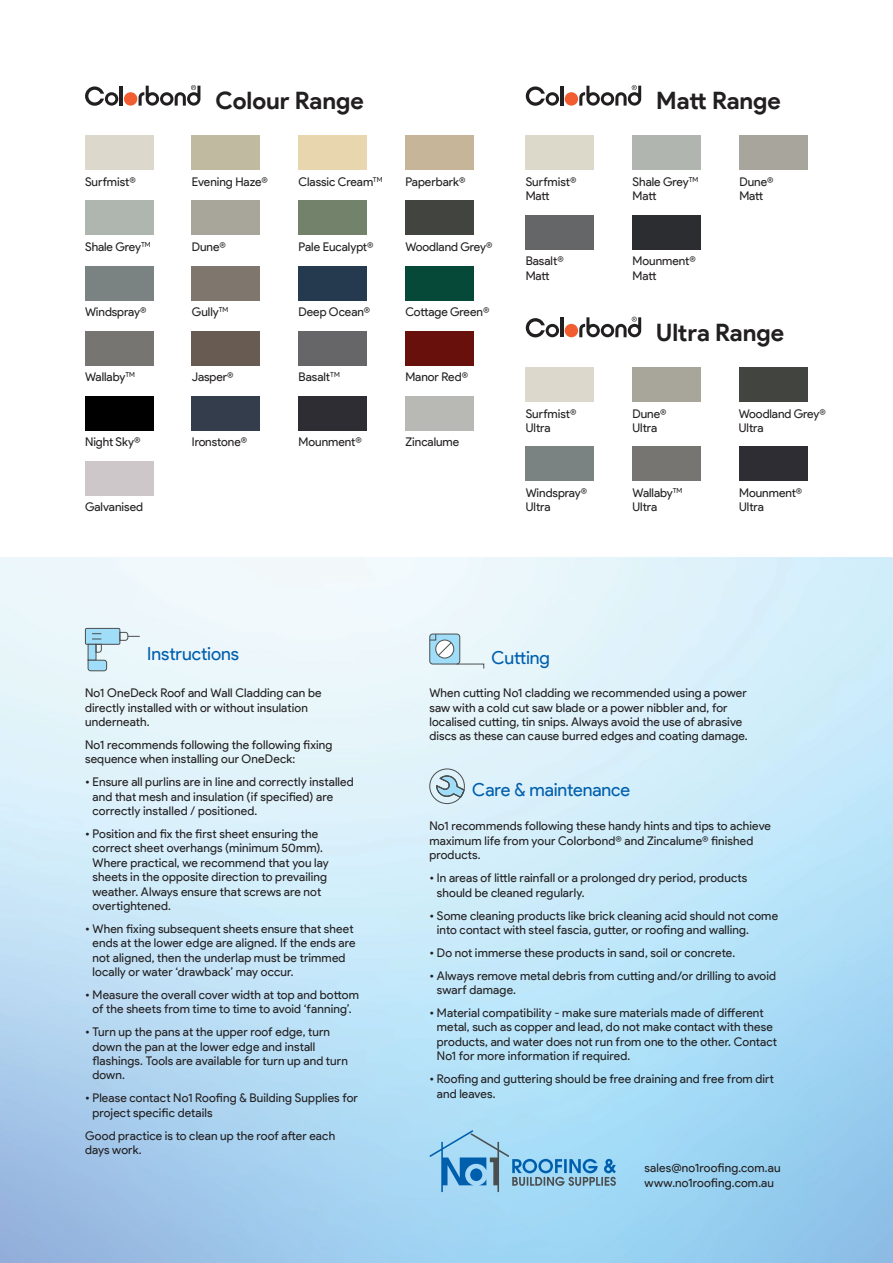
<style>
.page{position:relative;width:893px;height:1263px;background:#fff}
.page>*{position:absolute;margin:0;border:0;box-sizing:border-box;transform-origin:0 0}
.t1{font:700 24px "Product Sans";letter-spacing:-.005em;color:#221f20}
.t2{font:18px "Product Sans";letter-spacing:-.005em;color:#005fad}
.t3{font:12px/14.4px "Product Sans";letter-spacing:.01em;color:#221f20}
.t4{font:12px/14.4px "Product Sans";letter-spacing:-.01em;color:#221f20}
</style>
<div class="page">
<img style="left:0;top:85px;width:893px;height:1178px">
<svg style="left:85px;top:86px;width:33px;height:20px"></svg>
<hr style="left:120px;top:86px;width:3px;height:20px;background:#221f20">
<div style="left:124px;top:92px;width:13px;height:14px;background:#f15c30;border-radius:50%"></div>
<svg style="left:139px;top:85px;width:61px;height:21px"></svg>
<div style="left:85px;top:136px;width:68px;height:34px;background:#ddd8cc"></div>
<div style="left:405px;top:136px;width:68px;height:34px;background:#c6b599"></div>
<div style="left:192px;top:136px;width:68px;height:34px;background:#bfbaa0"></div>
<div style="left:299px;top:136px;width:68px;height:34px;background:#e8d6af"></div>
<div style="left:85px;top:201px;width:68px;height:34px;background:#afb5af"></div>
<div style="left:192px;top:201px;width:68px;height:34px;background:#a8a59b"></div>
<div style="left:299px;top:201px;width:68px;height:34px;background:#72826b"></div>
<div style="left:405px;top:201px;width:68px;height:34px;background:#42443f"></div>
<div style="left:405px;top:266px;width:68px;height:34px;background:#074938"></div>
<div style="left:85px;top:266px;width:68px;height:34px;background:#7a8282"></div>
<div style="left:192px;top:266px;width:68px;height:34px;background:#7f776d"></div>
<div style="left:299px;top:266px;width:68px;height:34px;background:#263a4f"></div>
<div style="left:405px;top:331px;width:68px;height:34px;background:#68110c"></div>
<div style="left:192px;top:331px;width:68px;height:34px;background:#685b51"></div>
<div style="left:85px;top:331px;width:68px;height:34px;background:#777572"></div>
<div style="left:299px;top:331px;width:68px;height:34px;background:#666668"></div>
<div style="left:85px;top:396px;width:68px;height:34px;background:#000"></div>
<div style="left:192px;top:396px;width:68px;height:34px;background:#333d4c"></div>
<div style="left:299px;top:396px;width:68px;height:34px;background:#2d2d33"></div>
<div style="left:405px;top:396px;width:68px;height:34px;background:#b8b9b4"></div>
<div style="left:85px;top:461px;width:68px;height:34px;background:#cec7c9"></div>
<svg style="left:526px;top:318px;width:33px;height:19px"></svg>
<hr style="left:560px;top:317px;width:3px;height:20px;background:#221f20">
<div style="left:565px;top:324px;width:13px;height:13px;background:#f15c30;border-radius:50%"></div>
<svg style="left:579px;top:317px;width:62px;height:20px"></svg>
<div style="left:526px;top:367px;width:68px;height:34px;background:#ddd8cc"></div>
<div style="left:633px;top:367px;width:68px;height:34px;background:#a8a59b"></div>
<div style="left:739px;top:367px;width:68px;height:34px;background:#42443f"></div>
<div style="left:526px;top:447px;width:68px;height:34px;background:#7a8282"></div>
<div style="left:632px;top:447px;width:68px;height:34px;background:#777572"></div>
<div style="left:739px;top:447px;width:68px;height:34px;background:#2d2d33"></div>
<svg style="left:526px;top:86px;width:33px;height:20px"></svg>
<hr style="left:560px;top:86px;width:3px;height:20px;background:#221f20">
<div style="left:565px;top:92px;width:13px;height:14px;background:#f15c30;border-radius:50%"></div>
<svg style="left:579px;top:85px;width:62px;height:21px"></svg>
<div style="left:526px;top:215px;width:68px;height:34px;background:#656668"></div>
<div style="left:633px;top:215px;width:68px;height:34px;background:#2c2d31"></div>
<div style="left:633px;top:136px;width:68px;height:34px;background:#b0b5b0"></div>
<div style="left:739px;top:136px;width:68px;height:34px;background:#a8a59c"></div>
<div style="left:526px;top:136px;width:68px;height:34px;background:#dcd9cb"></div>
<div style="left:85px;top:628px;width:35px;height:16px;background:#9fddf8"></div>
<div style="left:85px;top:628px;width:35px;height:17px;border:1px solid #4b4e4f"></div>
<div style="left:88px;top:644px;width:8px;height:17px;background:#9fddf8"></div>
<svg style="left:87px;top:659px;width:20px;height:12px"></svg>
<svg style="left:119px;top:632px;width:21px;height:9px"></svg>
<svg style="left:92px;top:633px;width:10px;height:20px"></svg>
<svg style="left:429px;top:1130px;width:187px;height:62px;background:#8ac2e2"></svg>
<div style="left:430px;top:634px;width:30px;height:30px;background:#9fddf8;border-radius:3px"></div>
<div style="left:429px;top:634px;width:31px;height:30px;border:1px solid #4b4e4f;border-radius:3px"></div>
<svg style="left:456px;top:663px;width:28px;height:6px"></svg>
<div style="left:435px;top:640px;width:19px;height:18px;border:1px solid #4b4e4f;border-radius:50%"></div>
<svg style="left:429px;top:633px;width:23px;height:23px"></svg>
<svg style="left:436px;top:774px;width:29px;height:24px"></svg>
<div style="left:429px;top:768px;width:36px;height:36px;border:1px solid #4b4e4f;border-radius:50%"></div>
<h1 class="t1" style="left:215px;top:86px;width:150px">Colour Range</h1>
<p class="t3" style="left:85px;top:175px;width:52px">Su爀昀mist®</p>
<p class="t3" style="left:192px;top:175px;width:78px">Evening Haze®</p>
<p class="t3" style="left:299px;top:176px;width:85px">Classic Cream<sup>TM</sup></p>
<p class="t3" style="left:405px;top:175px;width:61px">Paperbark®</p>
<p class="t3" style="left:85px;top:241px;width:67px">Shale Grey<sup>TM</sup></p>
<p class="t3" style="left:192px;top:240px;width:36px">Dune®</p>
<p class="t3" style="left:299px;top:240px;width:76px">Pale Eucalypt®</p>
<p class="t3" style="left:405px;top:240px;width:89px">Woodland Grey®</p>
<p class="t3" style="left:85px;top:305px;width:63px">Windspray®</p>
<p class="t3" style="left:192px;top:306px;width:38px">Gully<sup>TM</sup></p>
<p class="t3" style="left:299px;top:305px;width:73px">Deep Ocean®</p>
<p class="t4" style="left:405px;top:305px;width:85px">Co琀琀age Green®</p>
<p class="t3" style="left:85px;top:371px;width:51px">Wallaby<sup>TM</sup></p>
<p class="t3" style="left:192px;top:370px;width:43px">Jasper®</p>
<p class="t3" style="left:299px;top:371px;width:43px">Basalt<sup>TM</sup></p>
<p class="t3" style="left:405px;top:370px;width:64px">Manor Red®</p>
<p class="t3" style="left:85px;top:435px;width:57px">Night Sky®</p>
<p class="t3" style="left:192px;top:435px;width:57px">Ironstone®</p>
<p class="t3" style="left:299px;top:435px;width:65px">Mounment®</p>
<p class="t3" style="left:405px;top:436px;width:55px">Zincalume</p>
<p class="t3" style="left:85px;top:501px;width:60px">Galvanised</p>
<p class="t3" style="left:526px;top:175px;width:52px">Su爀昀mist®<br>Ma琀琀</p>
<h1 class="t1" style="left:656px;top:86px;width:126px">Ma琀琀 Range</h1>
<p class="t4" style="left:633px;top:176px;width:67px">Shale Grey<sup>TM<br></sup>Ma琀琀</p>
<p class="t3" style="left:739px;top:175px;width:36px">Dune®<br>Ma琀琀</p>
<p class="t3" style="left:526px;top:254px;width:39px">Basalt®<br>Ma琀琀</p>
<p class="t3" style="left:633px;top:254px;width:65px">Mounment®<br>Ma琀琀</p>
<h1 class="t1" style="left:656px;top:318px;width:129px">Ultra Range</h1>
<p class="t3" style="left:526px;top:406px;width:52px">Su爀昀mist®<br>Ultra</p>
<p class="t3" style="left:632px;top:406px;width:36px">Dune®<br>Ultra</p>
<p class="t3" style="left:739px;top:406px;width:89px">Woodland Grey®<br>Ultra</p>
<p class="t3" style="left:526px;top:486px;width:63px">Windspray®<br>Ultra</p>
<p class="t3" style="left:632px;top:487px;width:51px">Wallaby<sup>TM<br></sup>Ultra</p>
<p class="t3" style="left:739px;top:486px;width:65px">Mounment®<br>Ultra</p>
<h2 class="t2" style="left:147px;top:646px;width:93px">Instructions</h2>
<p class="t3" style="left:85px;top:687px;width:238px">No1 OneDeck Roof and Wall Cladding can be directly installed with or without insulation underneath.</p>
<p class="t3" style="left:85px;top:738px;width:249px">No1 recommends following the following 昀椀xing sequence when installing our OneDeck:</p>
<p class="t3" style="left:92px;top:776px;width:263px;text-indent:-7px">• Ensure all purlins are in line and correctly installed and that mesh and insulation (if speci昀椀ed) are correctly installed / positioned.</p>
<p class="t3" style="left:92px;top:827px;width:238px;text-indent:-7px">• Position and 昀椀x the 昀椀rst sheet ensuring the correct sheet overhangs (minimum 50mm).<br>Where practical, we recommend that you lay sheets in the opposite direction to prevailing weather. Always ensure that screws are not ove爀琀ightened.</p>
<p class="t3" style="left:92px;top:922px;width:265px;text-indent:-7px">• When 昀椀xing subsequent sheets ensure that sheet ends at the lower edge are aligned. If the ends are not aligned, then the underlap must be trimmed locally or water ‘drawback’ may occur.</p>
<p class="t3" style="left:85px;top:988px;width:275px;text-align:center">• Measure the overall cover width at top and bo琀琀om of the sheets from time to time to avoid ‘fanning’.</p>
<p class="t3" style="left:92px;top:1026px;width:257px;text-indent:-7px">• Turn up the pans at the upper roof edge, turn down the pan at the lower edge and install<br>昀氀ashings. Tools are available for turn up and turn down.</p>
<p class="t3" style="left:92px;top:1091px;width:267px;text-indent:-7px">• Please contact No1 Roo昀椀ng &amp; Building Supplies for project speci昀椀c details</p>
<p class="t3" style="left:85px;top:1128px;width:252px">Good practice is to clean up the roof a昀琀er each days work.</p>
<h2 class="t2" style="left:492px;top:648px;width:60px">Cu琀琀ing</h2>
<p class="t3" style="left:429px;top:686px;width:320px">When cu琀琀ing No1 cladding we recommended using a power saw with a cold cut saw blade or a power nibbler and, for localised cu琀琀ing, tin snips. Always avoid the use of abrasive discs as these can cause burred edges and coating damage.</p>
<h2 class="t2" style="left:472px;top:780px;width:159px">Care &amp; maintenance</h2>
<p class="t3" style="left:429px;top:820px;width:343px">No1 recommends following these handy hints and tips to achieve maximum life from your Colorbond® and Zincalume® 昀椀nished products.</p>
<p class="t3" style="left:437px;top:871px;width:312px;text-indent:-7px">• In areas of li琀琀le rainfall or a prolonged dry period, products should be cleaned regularly.</p>
<p class="t3" style="left:437px;top:909px;width:343px;text-indent:-7px">• Some cleaning products like brick cleaning acid should not come into contact with steel fascia, gu琀琀er, or roo昀椀ng and walling.</p>
<p class="t3" style="left:429px;top:946px;width:307px">• Do not immerse these products in sand, soil or concrete.</p>
<p class="t3" style="left:437px;top:968px;width:341px;text-indent:-7px">• Always remove metal debris from cu琀琀ing and/or drilling to avoid swa爀昀 damage.</p>
<p class="t3" style="left:437px;top:1006px;width:342px;text-indent:-7px">• Material compatibility - make sure materials made of di昀昀erent metal, such as copper and lead, do not make contact with these products, and water does not run from one to the other. Contact No1 for more information if required.</p>
<p class="t3" style="left:437px;top:1072px;width:339px;text-indent:-7px">• Roo昀椀ng and gu琀琀ering should be free draining and free from di爀琀and leaves.</p>
<p class="t3" style="left:645px;top:1161px;width:138px">sales@no1roo昀椀ng.com.au www.no1roo昀椀ng.com.au</p>
</div>
